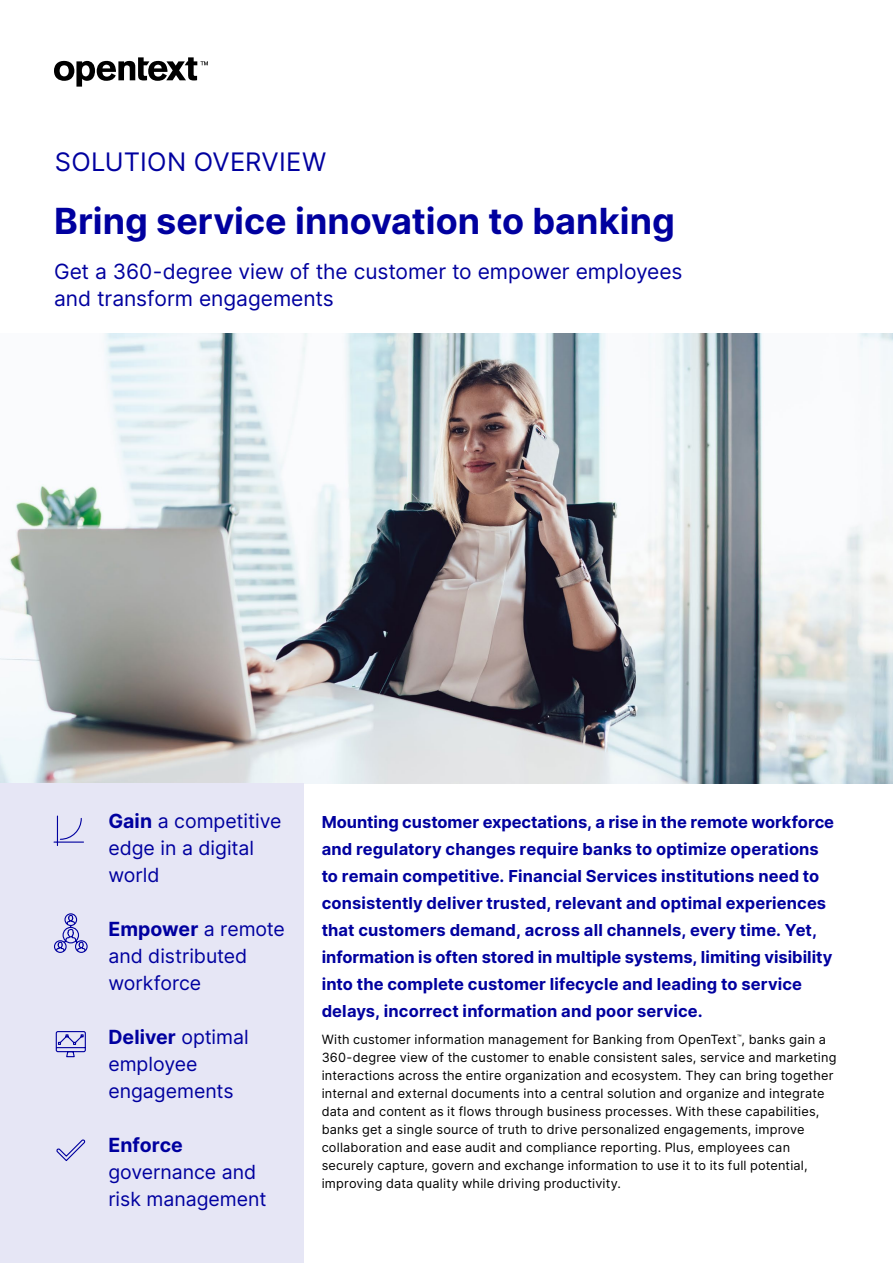
<style>
.page{position:relative;width:893px;height:1263px;background:#fff}
.page>*{position:absolute;margin:0;border:0;box-sizing:border-box;transform-origin:0 0}
.t1{font:700 36px "Inter";color:#00009f}
.Document_type{font:25.5px "Inter";letter-spacing:.01em;color:#00009f}
.t2{font:21px/27px "Inter";color:#00009f}
.Sidebar_Stat{font:19.5px/27px "Inter";color:#00009f}
.Introduction_Paragra{font:700 16.5px/27px "Inter";letter-spacing:.005em;color:#00009f}
.Body{font:12.75px/18px "Inter";letter-spacing:.015em;color:#000}
.s1{font-weight:700}
</style>
<div class="page">
<svg style="left:54px;top:57px;width:154px;height:30px"></svg>
<img style="left:0;top:333px;width:893px;height:450px">
<div style="left:0;top:783px;width:304px;height:480px;background:#e6e6f5"></div>
<svg style="left:54px;top:913px;width:34px;height:40px"></svg>
<svg style="left:55px;top:1031px;width:31px;height:27px"></svg>
<svg style="left:56px;top:1139px;width:30px;height:22px"></svg>
<svg style="left:53px;top:815px;width:31px;height:31px"></svg>
<p class="Document_type" style="left:55px;top:143px;width:273px">SOLUTION OVERVIEW</p>
<h1 class="t1" style="left:54px;top:195px;width:622px">Bring service innovation to banking</h1>
<h2 class="t2" style="left:54px;top:257px;width:630px">Get a 360-degree view of the customer to empower employees and transform engagements</h2>
<p class="Sidebar_Stat" style="left:108px;top:807px;width:175px"><span class="s1">Gain</span> a competitive edge in a digital world</p>
<p class="Sidebar_Stat" style="left:108px;top:915px;width:178px"><span class="s1">Empower</span> a remote and distributed workforce</p>
<p class="Sidebar_Stat" style="left:108px;top:1023px;width:142px"><span class="s1">Deliver</span> optimal employee engagements</p>
<p class="Sidebar_Stat" style="left:108px;top:1131px;width:160px"><span class="s1">Enforce </span>governance and risk management</p>
<p class="Introduction_Paragra" style="left:322px;top:808px;width:514px">Mounting customer expectations, a rise in the remote workforce and regulatory changes require banks to optimize operations to remain competitive. Financial Services institutions need to consistently deliver trusted, relevant and optimal experiences that customers demand, across all channels, every time. Yet, information is often stored in multiple systems, limiting visibility into the complete customer lifecycle and leading to service delays, incorrect information and poor service.</p>
<p class="Body" style="left:322px;top:1030px;width:516px">With customer information management for Banking from OpenText<sup>™</sup>, banks gain a 360-degree view of the customer to enable consistent sales, service and marketing interactions across the entire organization and ecosystem. They can bring together internal and external documents into a central solution and organize and integrate data and content as it flows through business processes. With these capabilities, banks get a single source of truth to drive personalized engagements, improve collaboration and ease audit and compliance reporting. Plus, employees can securely capture, govern and exchange information to use it to its full potential, improving data quality while driving productivity.</p>
</div>
